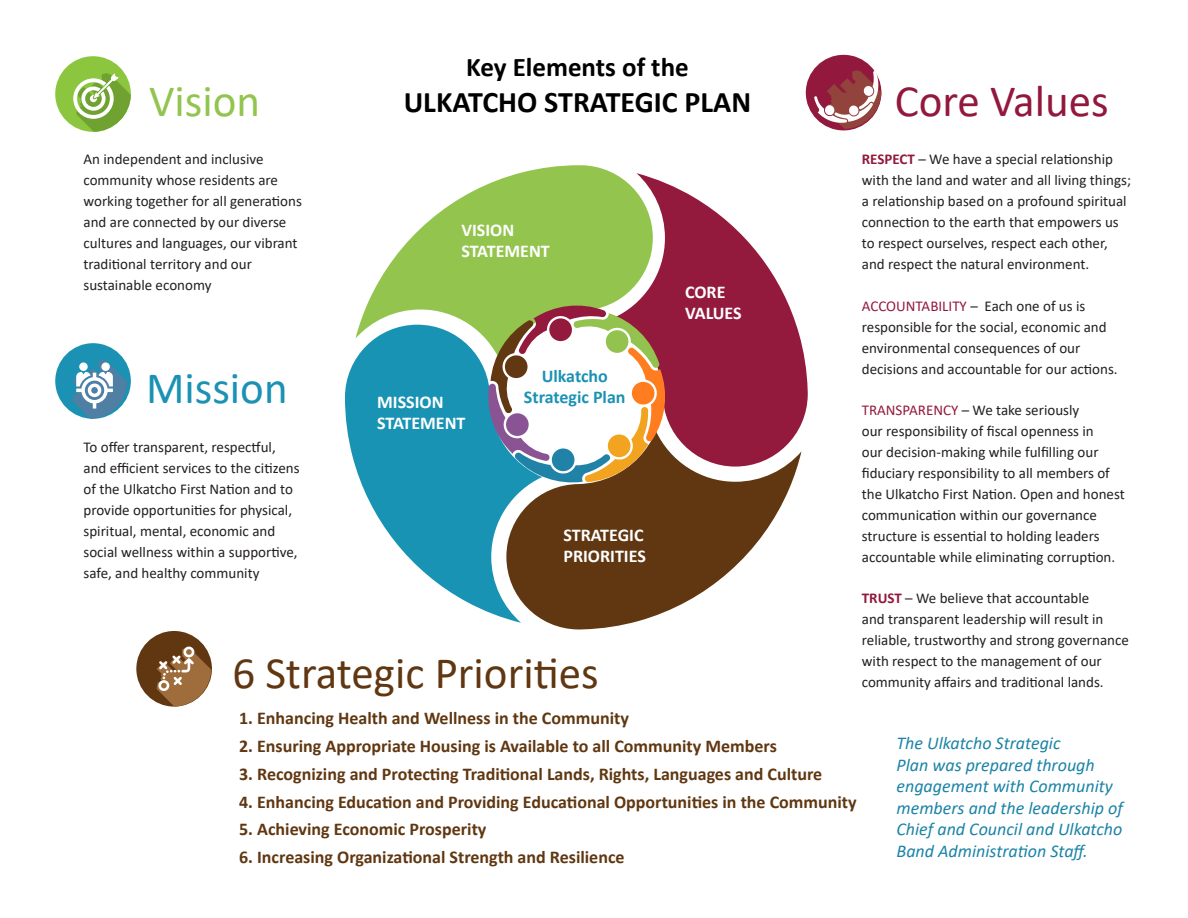
<style>
.page{position:relative;width:1188px;height:918px;background:#fff}
.page>*{position:absolute;margin:0;border:0;box-sizing:border-box;transform-origin:0 0}
.t1{font:45px "Calibri";color:#603711}
.t2{font:45px "Calibri";color:#92193d}
.t3{font:45px "Calibri";color:#1b92b3}
.t4{font:45px "Calibri";color:#92c44f}
.t5{font:700 30px "Calibri";color:#000}
.t6{font:700 27px "Calibri";color:#000}
.t7{font:700 18px "Calibri";color:#603711}
.t8{font:italic 18px/21.6px "Calibri";color:#1b83a7}
.t9{font:700 18px/21px "Calibri";color:#fff}
.t10{font:700 18px/21.6px "Calibri";color:#1b92b3;text-align:center}
.t11{font:15px/21px "Calibri";color:#231f20}
.s1{font-weight:700;color:#92193d}
.s2{color:#92193d}
</style>
<div class="page">
<svg style="left:359px;top:165px;width:254px;height:160px;fill:#93c44e"></svg>
<svg style="left:542px;top:467px;width:256px;height:162px;fill:#603711"></svg>
<svg style="left:345px;top:325px;width:197px;height:298px;fill:#1993b4"></svg>
<svg style="left:612px;top:173px;width:196px;height:294px;fill:#93193d"></svg>
<svg style="left:486px;top:302px;width:183px;height:183px"></svg>
<div style="left:506px;top:413px;width:23px;height:23px;background:#8a5494;border-radius:50%"></div>
<div style="left:505px;top:355px;width:23px;height:23px;background:#613812;border-radius:50%"></div>
<div style="left:55px;top:343px;width:76px;height:76px;background:#1b92b3;border-radius:50%"></div>
<svg style="left:73px;top:360px;width:54px;height:59px"></svg>
<div style="left:136px;top:631px;width:76px;height:76px;background:#603711;border-radius:50%"></div>
<svg style="left:157px;top:647px;width:54px;height:60px"></svg>
<div style="left:55px;top:56px;width:76px;height:76px;background:#8bc63e;border-radius:50%"></div>
<svg style="left:73px;top:73px;width:58px;height:59px"></svg>
<div style="left:806px;top:55px;width:75px;height:75px;background:#92193d;border-radius:50%"></div>
<svg style="left:814px;top:70px;width:67px;height:59px"></svg>
<p class="t6" style="left:466px;top:48px;width:224px">Key Elements of the</p>
<p class="t5" style="left:404px;top:81px;width:349px">ULKATCHO STRATEGIC PLAN</p>
<p class="t4" style="left:149px;top:70px;width:113px">Vision</p>
<p class="t2" style="left:895px;top:70px;width:215px">Core Values</p>
<p class="t11" style="left:84px;top:149px;width:220px">An independent and inclusive community whose residents are working together for all generations and are connected by our diverse cultures and languages, our vibrant traditional territory and our sustainable economy</p>
<p class="t11" style="left:862px;top:149px;width:271px"><span class="s1">RESPECT</span> – We have a special relationship with the land and water and all living things; a relationship based on a profound spiritual connection to the earth that empowers us to respect ourselves, respect each other, and respect the natural environment.</p>
<p class="t11" style="left:862px;top:295px;width:257px"><span class="s2">ACCOUNTABILITY</span> – Each one of us is responsible for the social, economic and environmental consequences of our decisions and accountable for our actions.</p>
<p class="t11" style="left:862px;top:399px;width:265px"><span class="s2">TRANSPARENCY</span> – We take seriously<br>our responsibility of fiscal openness in<br>our decision-making while fulfilling our fiduciary responsibility to all members of the Ulkatcho First Nation. Open and honest communication within our governance structure is essential to holding leaders accountable while eliminating corruption.</p>
<p class="t11" style="left:862px;top:587px;width:269px"><span class="s1">TRUST</span> – We believe that accountable<br>and transparent leadership will result in reliable, trustworthy and strong governance with respect to the management of our community affairs and traditional lands.</p>
<p class="t7" style="left:239px;top:706px;width:391px">1. Enhancing Health and Wellness in the Community</p>
<p class="t7" style="left:239px;top:733px;width:539px">2. Ensuring Appropriate Housing is Available to all Community Members</p>
<p class="t7" style="left:239px;top:761px;width:585px">3. Recognizing and Protecting Traditional Lands, Rights, Languages and Culture</p>
<p class="t7" style="left:239px;top:789px;width:619px">4. Enhancing Education and Providing Educational Opportunities in the Community</p>
<p class="t7" style="left:239px;top:817px;width:249px">5. Achieving Economic Prosperity</p>
<p class="t7" style="left:239px;top:844px;width:387px">6. Increasing Organizational Strength and Resilience</p>
<p class="t9" style="left:461px;top:220px;width:90px">VISION<br>STATEMENT</p>
<p class="t9" style="left:685px;top:281px;width:58px">CORE<br>VALUES</p>
<p class="t10" style="left:524px;top:365px;width:103px">Ulkatcho<br>Strategic Plan</p>
<p class="t3" style="left:146px;top:357px;width:143px">Mission</p>
<p class="t9" style="left:377px;top:391px;width:90px">MISSION<br>STATEMENT</p>
<p class="t11" style="left:84px;top:436px;width:218px">To offer transparent, respectful, and efficient services to the citizens of the Ulkatcho First Nation and to provide opportunities for physical, spiritual, mental, economic and social wellness within a supportive, safe, and healthy community</p>
<p class="t9" style="left:563px;top:524px;width:84px">STRATEGIC<br>PRIORITIES</p>
<p class="t1" style="left:232px;top:642px;width:368px">6 Strategic Priorities</p>
<p class="t8" style="left:897px;top:731px;width:228px">The Ulkatcho Strategic<br>Plan was prepared through engagement with Community members and the leadership of<br>Chief and Council and Ulkatcho<br>Band Administration Staff.</p>
</div>
